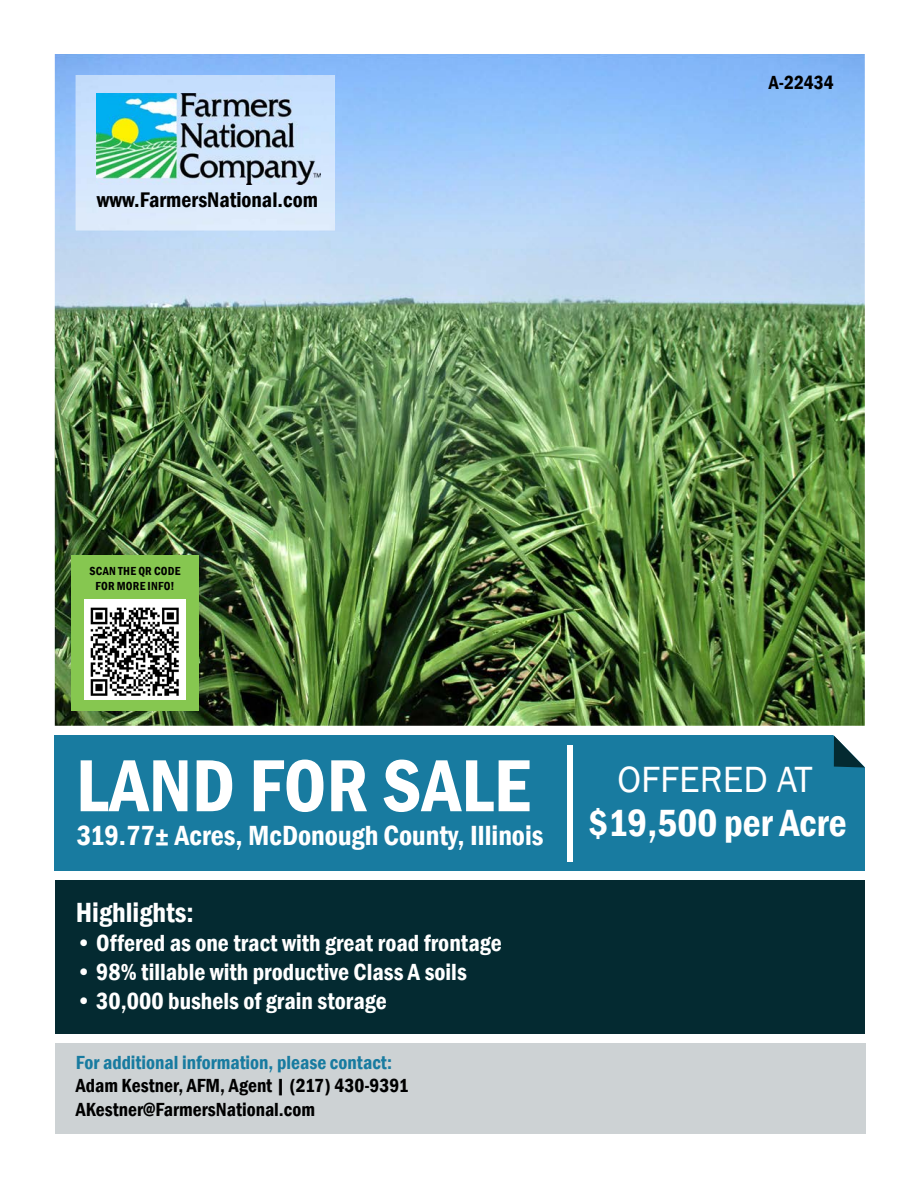
<style>
.page{position:relative;width:918px;height:1188px;background:#fff}
.page>*{position:absolute;margin:0;border:0;box-sizing:border-box;transform-origin:0 0}
.t1{font:600 condensed 76.35px "Franklin Gothic";color:#fff}
.t2{font:600 condensed 28.5px "Franklin Gothic";color:#fff}
.t3{font:600 condensed 24px "Franklin Gothic";color:#fff}
.t4{font:600 condensed 21.75px "Franklin Gothic";color:#000}
.t5{font:600 condensed 19.5px/23.4px "Franklin Gothic";color:#000}
.t6{font:600 condensed 19.5px "Franklin Gothic";color:#187ba0}
.t7{font:600 condensed 12px/14.4px "Franklin Gothic";letter-spacing:.02em;color:#000;text-align:center}
</style>
<div class="page">
<div style="left:55px;top:1043px;width:810px;height:91px;background:#cdd2d4"></div>
<div style="left:55px;top:736px;width:810px;height:135px;background:#187ba0"></div>
<div style="left:567px;top:745px;width:6px;height:117px;background:#fff"></div>
<svg style="left:833px;top:735px;width:32px;height:33px"></svg>
<div style="left:55px;top:880px;width:810px;height:154px;background:#042a31"></div>
<img style="left:55px;top:54px;width:810px;height:672px">
<div style="left:71px;top:555px;width:128px;height:155px;background:#86c750"></div>
<img style="left:85px;top:600px;width:100px;height:100px">
<img style="left:76px;top:75px;width:259px;height:155px">
<img style="left:97px;top:93px;width:223px;height:92px">
<p class="t4" style="left:97px;top:186px;width:223px">www.FarmersNational.com</p>
<p class="t7" style="left:89px;top:564px;width:93px">SCAN THE QR CODE<br>FOR MORE INFO!</p>
<p class="t5" style="left:769px;top:70px;width:67px">A-22434</p>
<h1 class="t1" style="left:76px;top:735px;width:738px">LAND FOR SALE <sup>OFFERED</sup> <sup>AT</sup></h1>
<p class="t2" style="left:77px;top:816px;width:772px">319.77± Acres, McDonough County, Illinois <sup>$19,500</sup> <sup>per</sup> <sup>Acre</sup></p>
<p class="t2" style="left:76px;top:894px;width:119px">Highlights:</p>
<p class="t3" style="left:76px;top:927px;width:428px">• Offered as one tract with great road frontage</p>
<p class="t3" style="left:76px;top:956px;width:393px">• 98% tillable with productive Class A soils</p>
<p class="t3" style="left:76px;top:985px;width:313px">• 30,000 bushels of grain storage</p>
<p class="t6" style="left:76px;top:1049px;width:318px">For additional information, please contact:</p>
<p class="t5" style="left:76px;top:1074px;width:334px">Adam Kestner, AFM, Agent | (217) 430-9391<br>AKestner@FarmersNational.com</p>
</div>
